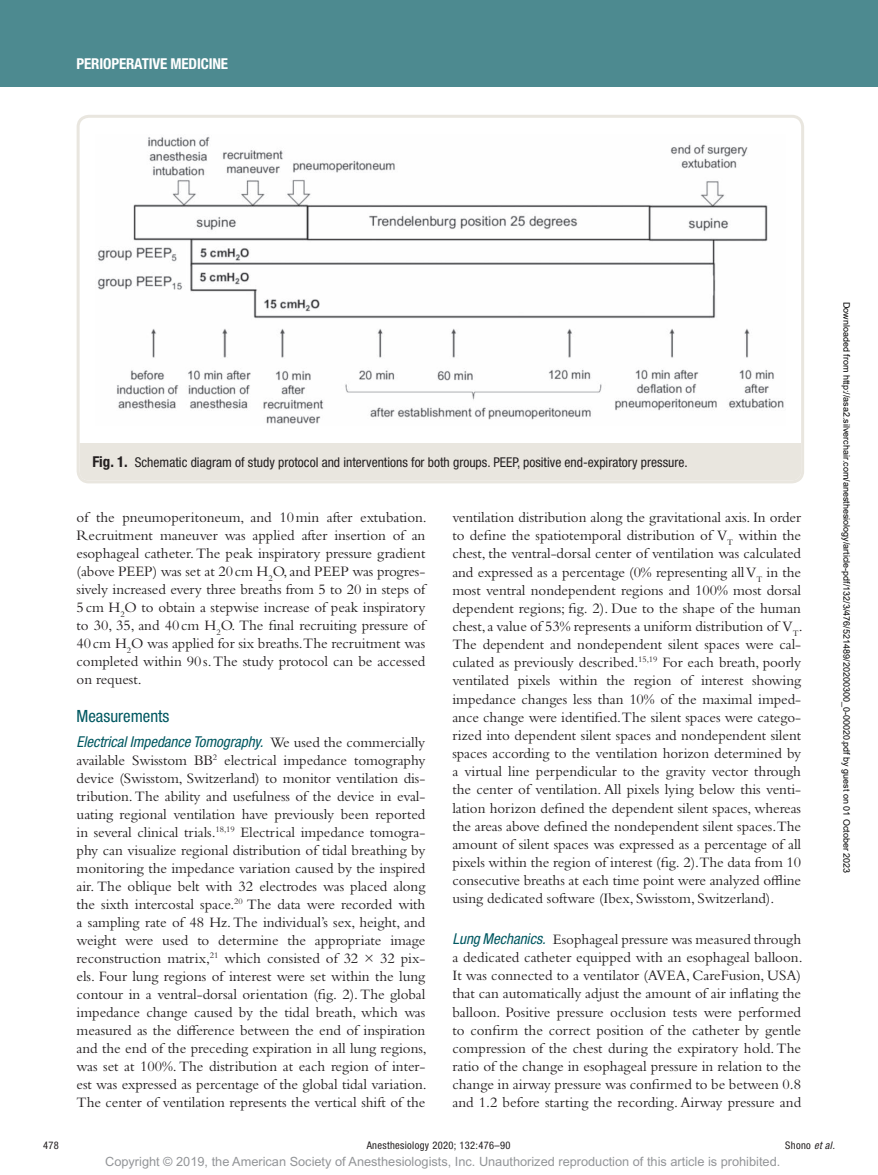
<style>
.page{position:relative;width:878px;height:1175px;background:#fff}
.page>*{position:absolute;margin:0;border:0;box-sizing:border-box;transform-origin:0 0}
.t1{font:condensed 16.8px "Helvetica Neue LT Std";color:#005861}
.t2{font:15px/18.1px "Bembo Std";letter-spacing:-.005em;color:#231f20;text-align:justify}
.t3{font:italic condensed 15px "Helvetica Neue LT Std";letter-spacing:-.005em;color:#005861}
.t4{font:700 condensed 15px "Helvetica Neue LT Std";letter-spacing:-.01em;color:#fff}
.t5{font:condensed 13.5px "Helvetica Neue LT Std";color:#231f20}
.t6{font:12.75px "Arial MT Std";color:#939598}
.t7{font:condensed 10.5px "Helvetica Neue LT Std";letter-spacing:.03em;color:#231f20}
.t8{font:9px "Arial";color:#000}
.s1{font-weight:700;font-size:15px}
.s2{font-family:"Bembo Std";font-style:normal;font-stretch:normal;color:#231f20}
.s3{font-family:"Helvetica Neue LT Std";font-style:italic;font-stretch:condensed;color:#005861}
.s4{font-style:italic}
</style>
<div class="page">
<div style="left:0;top:0;width:878px;height:86px;background:#4d8a90"></div>
<img style="left:97px;top:137px;width:687px;height:287px">
<div style="left:80px;top:443px;width:721px;height:37px;background:#e9e6df"></div>
<div style="left:77px;top:115px;width:727px;height:368px;border:3px solid #e9e6df;border-radius:11px"></div>
<p class="t4" style="left:77px;top:54px;width:153px">PERIOPERATIVE MEDICINE</p>
<p class="t5" style="left:92px;top:454px;width:596px"><span class="s1">FIG. 1.</span> Schematic diagram of study protocol and interventions for both groups. PEEP, positive end-expiratory pressure.</p>
<p class="t2" style="left:77px;top:508px;width:352px">of the pneumoperitoneum, and 10min after extubation.<br>Recruitment maneuver was applied after insertion of an esophageal catheter. The peak inspiratory pressure gradient (above PEEP) was set at 20cm H<sub>2</sub>O, and PEEP was progres&shy;sively increased every three breaths from 5 to 20 in steps of 5cm H<sub>2</sub>O to obtain a stepwise increase of peak inspiratory to 30, 35, and 40cm H<sub>2</sub>O. The final recruiting pressure of 40cm H<sub>2</sub>O was applied for six breaths.The recruitment was completed within 90s. The study protocol can be accessed on request.</p>
<p class="t1" style="left:77px;top:706px;width:94px">Measurements</p>
<p class="t3" style="left:77px;top:732px;width:350px">Electrical Impedance Tomography. <span class="s2">We used the commercially</span></p>
<p class="t2" style="left:77px;top:750px;width:352px">available Swisstom BB<sup>2</sup> electrical impedance tomography device (Swisstom, Switzerland) to monitor ventilation dis&shy;tribution. The ability and usefulness of the device in eval&shy;uating regional ventilation have previously been reported in several clinical trials.<sup>18,19</sup> Electrical impedance tomogra&shy;phy can visualize regional distribution of tidal breathing by monitoring the impedance variation caused by the inspired air. The oblique belt with 32 electrodes was placed along the sixth intercostal space.<sup>20</sup> The data were recorded with a sampling rate of 48 Hz. The individual’s sex, height, and weight were used to determine the appropriate image reconstruction matrix,<sup>21</sup> which consisted of 32 × 32 pix&shy;els. Four lung regions of interest were set within the lung contour in a ventral-dorsal orientation (fig. 2). The global impedance change caused by the tidal breath, which was measured as the difference between the end of inspiration and the end of the preceding expiration in all lung regions, was set at 100%. The distribution at each region of inter&shy;est was expressed as percentage of the global tidal variation.<br>The center of ventilation represents the vertical shift of the</p>
<p class="t2" style="left:452px;top:508px;width:352px">ventilation distribution along the gravitational axis. In order to define the spatiotemporal distribution of V<sub>T</sub> within the chest, the ventral-dorsal center of ventilation was calculated and expressed as a percentage (0% representing all V<sub>T</sub> in the most ventral nondependent regions and 100% most dorsal dependent regions; fig. 2). Due to the shape of the human chest, a value of 53% represents a uniform distribution of V<sub>T</sub>.<br>The dependent and nondependent silent spaces were cal&shy;culated as previously described.<sup>15,19</sup> For each breath, poorly ventilated pixels within the region of interest showing impedance changes less than 10% of the maximal imped&shy;ance change were identified. The silent spaces were catego&shy;rized into dependent silent spaces and nondependent silent spaces according to the ventilation horizon determined by a virtual line perpendicular to the gravity vector through the center of ventilation. All pixels lying below this venti&shy;lation horizon defined the dependent silent spaces, whereas the areas above defined the nondependent silent spaces.The amount of silent spaces was expressed as a percentage of all pixels within the region of interest (fig. 2).The data from 10 consecutive breaths at each time point were analyzed offline using dedicated software (Ibex, Swisstom, Switzerland).</p>
<p class="t2" style="left:452px;top:930px;width:352px"><span class="s3">Lung Mechanics.</span> Esophageal pressure was measured through a dedicated catheter equipped with an esophageal balloon.<br>It was connected to a ventilator (AVEA, CareFusion, USA) that can automatically adjust the amount of air inflating the balloon. Positive pressure occlusion tests were performed to confirm the correct position of the catheter by gentle compression of the chest during the expiratory hold. The ratio of the change in esophageal pressure in relation to the change in airway pressure was confirmed to be between 0.8 and 1.2 before starting the recording. Airway pressure and</p>
<p class="t8" style="left:850px;top:302px;width:573px;rotate:90deg">Downloaded from http://asa2.silverchair.com/anesthesiology/article-pdf/132/3/476/521489/20200300_0-00020.pdf by guest on 01 October 2023</p>
<p class="t7" style="left:43px;top:1139px;width:174px">478 A</p>
<p class="t7" style="left:372px;top:1139px;width:140px">nesthesiology 2020; 132:476–90</p>
<p class="t7" style="left:785px;top:1139px;width:51px">Shono <span class="s4">et al.</span></p>
<p class="t6" style="left:105px;top:1154px;width:676px">Copyright © 2019, the American Society of Anesthesiologists, Inc. Unauthorized reproduction of this article is prohibited.</p>
</div>
